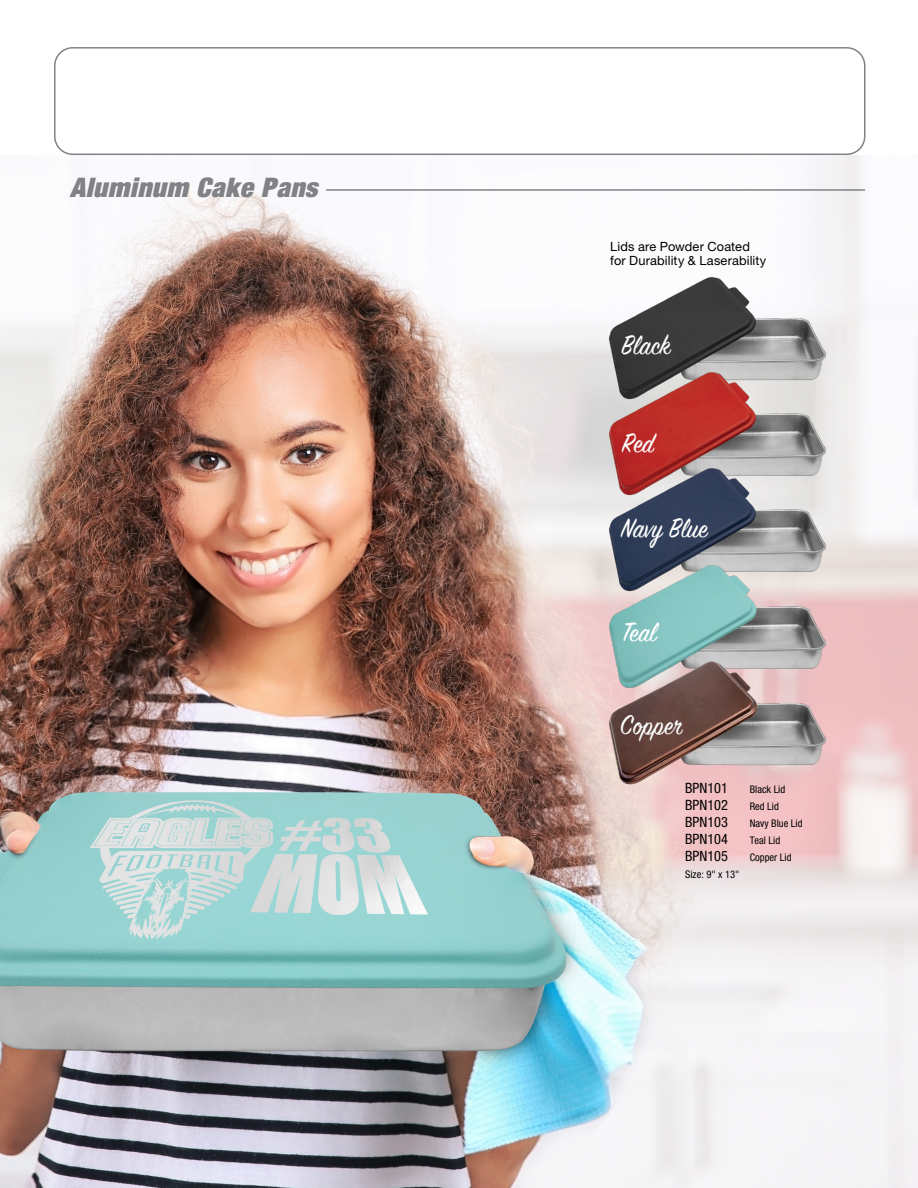
<style>
.page{position:relative;width:918px;height:1188px;background:#fff}
.page>*{position:absolute;margin:0;border:0;box-sizing:border-box;transform-origin:0 0}
.t1{font:30.15px "Sign Painter House Script";letter-spacing:.01em;color:#fff;scale:.91 1}
.t2{font:italic 900 condensed 27px "Helvetica Neue LT Std";letter-spacing:.02em;color:#808285}
.Part_Number_List_fro{font:condensed 14.25px "Helvetica Neue LT Std";color:#000}
.Description_Block{font:12.75px/14.2px "Helvetica Neue LT Std";letter-spacing:.01em;color:#000}
.Part_Number_List_fro-2{font:condensed 10.5px "Helvetica Neue LT Std";color:#000}
</style>
<div class="page">
<img style="left:0;top:156px;width:918px;height:1032px">
<hr style="left:326px;top:189px;width:539px;height:2px;background:#808285">
<div style="left:54px;top:47px;width:812px;height:108px;border:2px solid #808285;border-radius:18px"></div>
<img style="left:608px;top:276px;width:219px;height:96px">
<img style="left:608px;top:372px;width:219px;height:96px">
<img style="left:608px;top:468px;width:219px;height:97px">
<img style="left:608px;top:565px;width:219px;height:97px">
<img style="left:608px;top:662px;width:219px;height:123px">
<p class="t2" style="left:70px;top:170px;width:249px">Aluminum Cake Pans</p>
<p class="Description_Block" style="left:610px;top:239px;width:158px">Lids are Powder Coated for Durability &amp; Laserability</p>
<p class="t1" style="left:621px;top:327px;width:55px">Black</p>
<p class="t1" style="left:622px;top:425px;width:37px">Red</p>
<p class="t1" style="left:621px;top:509px;width:96px">Navy Blue</p>
<p class="t1" style="left:623px;top:614px;width:39px">Teal</p>
<p class="t1" style="left:620px;top:707px;width:71px">Copper</p>
<p class="Part_Number_List_fro" style="left:685px;top:780px;width:44px">BPN101</p>
<p class="Part_Number_List_fro-2" style="left:750px;top:783px;width:37px">Black Lid</p>
<p class="Part_Number_List_fro" style="left:685px;top:797px;width:44px">BPN102</p>
<p class="Part_Number_List_fro-2" style="left:750px;top:800px;width:31px">Red Lid</p>
<p class="Part_Number_List_fro" style="left:685px;top:814px;width:44px">BPN103</p>
<p class="Part_Number_List_fro-2" style="left:750px;top:817px;width:54px">Navy Blue Lid</p>
<p class="Part_Number_List_fro" style="left:685px;top:831px;width:44px">BPN104</p>
<p class="Part_Number_List_fro-2" style="left:750px;top:835px;width:32px">Teal Lid</p>
<p class="Part_Number_List_fro" style="left:685px;top:848px;width:44px">BPN105</p>
<p class="Part_Number_List_fro-2" style="left:750px;top:852px;width:43px">Copper Lid</p>
<p class="Part_Number_List_fro-2" style="left:685px;top:868px;width:56px">Size: 9" x 13"</p>
</div>
